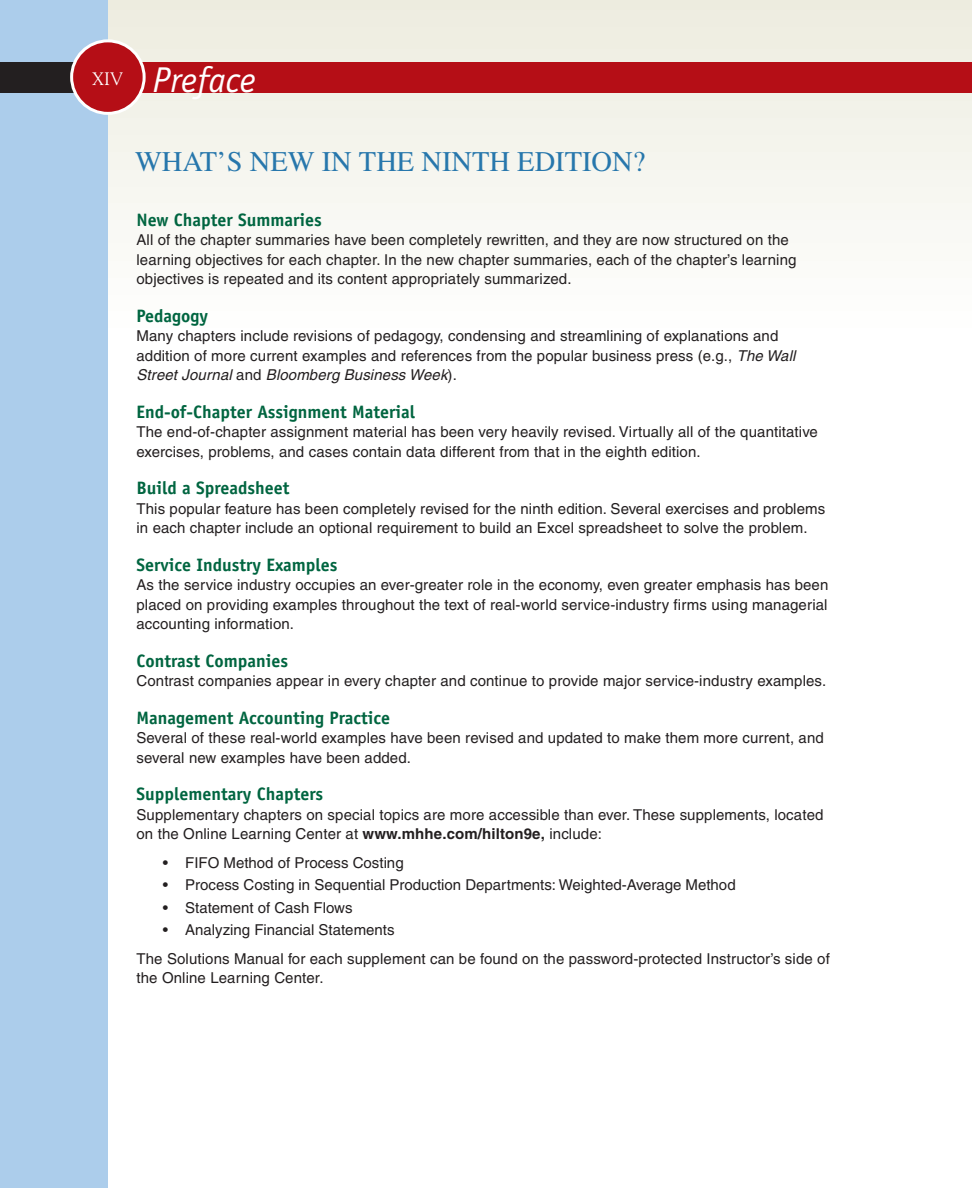
<style>
.page{position:relative;width:972px;height:1188px;background:#fff}
.page>*{position:absolute;margin:0;border:0;box-sizing:border-box;transform-origin:0 0}
.t1{font:italic 36px "Officina Sans";color:#fff}
.t2{font:28.5px "Times";color:#2777ac}
.t3{font:700 18px "Officina Sans";color:#006540}
.t4{font:18px "Goudy";color:#fff}
.t5{font:15px/19.5px "Helvetica";letter-spacing:.01em;color:#231f20}
.s1{font-style:italic}
.s2{font-weight:700}
</style>
<div class="page">
<svg style="left:108px;top:0;width:824px;height:220px"></svg>
<svg style="left:932px;top:0;width:13px;height:220px"></svg>
<svg style="left:945px;top:0;width:27px;height:220px"></svg>
<div style="left:0;top:0;width:108px;height:1188px;background:#accdeb"></div>
<div style="left:14px;top:62px;width:931px;height:30px;background:#b50e16"></div>
<div style="left:0;top:62px;width:76px;height:30px;background:#231f20"></div>
<div style="left:945px;top:62px;width:27px;height:30px;background:#b50e16"></div>
<div style="left:72px;top:41px;width:72px;height:72px;background:#b50e16;border-radius:50%"></div>
<div style="left:70px;top:39px;width:76px;height:76px;border:3px solid #fff;border-radius:50%"></div>
<p class="t4" style="left:92px;top:71px;width:32px">XIV</p>
<h1 class="t1" style="left:153px;top:66px;width:105px">Preface</h1>
<h2 class="t2" style="left:135px;top:151px;width:512px">WHAT’S NEW IN THE NINTH EDITION?</h2>
<p class="t3" style="left:136px;top:213px;width:187px">New Chapter Summaries</p>
<p class="t5" style="left:136px;top:232px;width:661px">All of the chapter summaries have been completely rewritten, and they are now structured on the learning objectives for each chapter. In the new chapter summaries, each of the chapter’s learning objectives is repeated and its content appropriately summarized.</p>
<p class="t3" style="left:136px;top:309px;width:73px">Pedagogy</p>
<p class="t5" style="left:136px;top:328px;width:661px">Many chapters include revisions of pedagogy, condensing and streamlining of explanations and addition of more current examples and references from the popular business press (e.g., <span class="s1">The Wall<br>Street Journal</span> and <span class="s1">Bloomberg Business Week</span>).</p>
<p class="t3" style="left:136px;top:405px;width:280px">End-of-Chapter Assignment Material</p>
<p class="t5" style="left:136px;top:424px;width:683px">The end-of-chapter assignment material has been very heavily revised. Virtually all of the quantitative exercises, problems, and cases contain data different from that in the eighth edition.</p>
<p class="t3" style="left:136px;top:481px;width:154px">Build a Spreadsheet</p>
<p class="t5" style="left:136px;top:500px;width:690px">This popular feature has been completely revised for the ninth edition. Several exercises and problems in each chapter include an optional requirement to build an Excel spreadsheet to solve the problem.</p>
<p class="t3" style="left:136px;top:558px;width:202px">Service Industry Examples</p>
<p class="t5" style="left:136px;top:577px;width:693px;text-align:justify">As the service industry occupies an ever-greater role in the economy, even greater emphasis has been placed on providing examples throughout the text of real-world service-industry firms using managerial accounting information.</p>
<p class="t3" style="left:136px;top:654px;width:153px">Contrast Companies</p>
<p class="t5" style="left:136px;top:673px;width:691px">Contrast companies appear in every chapter and continue to provide major service-industry examples.</p>
<p class="t3" style="left:136px;top:711px;width:255px">Management Accounting Practice</p>
<p class="t5" style="left:136px;top:730px;width:689px">Several of these real-world examples have been revised and updated to make them more current, and several new examples have been added.</p>
<p class="t3" style="left:136px;top:787px;width:188px">Supplementary Chapters</p>
<p class="t5" style="left:136px;top:806px;width:688px">Supplementary chapters on special topics are more accessible than ever. These supplements, located on the Online Learning Center at <span class="s2">www.mhhe.com/hilton9e ,</span> include:</p>
<p class="t5" style="left:163px;top:854px;width:242px">• FIFO Method of Process Costing</p>
<p class="t5" style="left:163px;top:877px;width:574px">• Process Costing in Sequential Production Departments: Weighted-Average Method</p>
<p class="t5" style="left:163px;top:899px;width:191px">• Statement of Cash Flows</p>
<p class="t5" style="left:137px;top:917px;width:695px;line-height:28.5px;text-indent:26px">• Analyzing Financial Statements<br>The Solutions Manual for each supplement can be found on the password-protected Instructor’s side of</p>
<p class="t5" style="left:137px;top:970px;width:189px">the Online Learning Center.</p>
</div>
